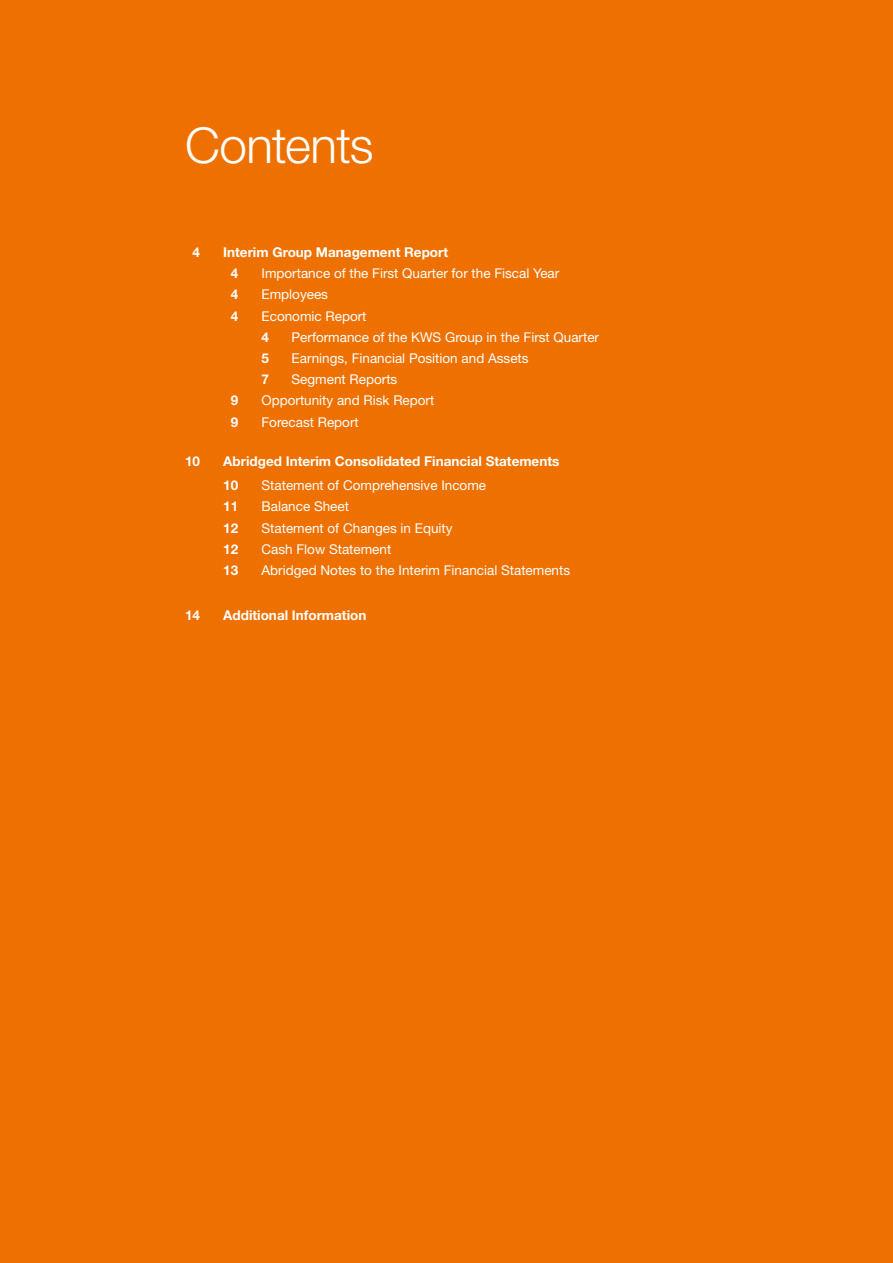
<style>
.page{position:relative;width:893px;height:1263px;background:#ee7100}
.page>*{position:absolute;margin:0;border:0;box-sizing:border-box;transform-origin:0 0}
.t1{font:300 49.5px "Helvetica Neue LT Std";letter-spacing:-.02em;color:#fff}
.t2{font:13.5px "Helvetica Neue LT Std";color:#fff}
.t3{font:700 13.5px/21.1px "Helvetica Neue LT Std";color:#fff}
</style>
<div class="page">
<h1 class="t1" style="left:185px;top:115px;width:190px">Contents</h1>
<p class="t3" style="left:193px;top:241px;width:9px">4</p>
<p class="t3" style="left:231px;top:241px;width:219px;text-indent:-8px">Interim Group Management Report<br>4</p>
<p class="t2" style="left:262px;top:265px;width:299px">Importance of the First Quarter for the Fiscal Year</p>
<p class="t3" style="left:231px;top:284px;width:9px">4</p>
<p class="t2" style="left:262px;top:287px;width:68px">Employees</p>
<p class="t3" style="left:231px;top:305px;width:9px">4</p>
<p class="t2" style="left:262px;top:308px;width:107px">Economic Report</p>
<p class="t3" style="left:262px;top:326px;width:9px">4</p>
<p class="t2" style="left:292px;top:329px;width:309px">Performance of the KWS Group in the First Quarter</p>
<p class="t3" style="left:262px;top:347px;width:9px">5</p>
<p class="t2" style="left:292px;top:350px;width:239px">Earnings, Financial Position and Assets</p>
<p class="t3" style="left:262px;top:369px;width:9px">7</p>
<p class="t2" style="left:292px;top:371px;width:107px">Segment Reports</p>
<p class="t3" style="left:231px;top:390px;width:9px">9</p>
<p class="t2" style="left:262px;top:393px;width:174px">Opportunity and Risk Report</p>
<p class="t3" style="left:231px;top:411px;width:9px">9</p>
<p class="t2" style="left:262px;top:414px;width:99px">Forecast Report</p>
<p class="t3" style="left:185px;top:450px;width:17px">10</p>
<p class="t3" style="left:223px;top:449px;width:338px;line-height:24.2px">Abridged Interim Consolidated Financial Statements<br>10</p>
<p class="t2" style="left:262px;top:477px;width:226px">Statement of Comprehensive Income</p>
<p class="t3" style="left:223px;top:496px;width:17px">11</p>
<p class="t2" style="left:262px;top:499px;width:89px">Balance Sheet</p>
<p class="t3" style="left:223px;top:517px;width:17px">12</p>
<p class="t2" style="left:262px;top:520px;width:193px">Statement of Changes in Equity</p>
<p class="t3" style="left:223px;top:538px;width:17px">12</p>
<p class="t2" style="left:262px;top:541px;width:131px">Cash Flow Statement</p>
<p class="t3" style="left:223px;top:559px;width:17px">13</p>
<p class="t2" style="left:262px;top:562px;width:310px">Abridged Notes to the Interim Financial Statements</p>
<p class="t3" style="left:185px;top:604px;width:17px">14</p>
<p class="t3" style="left:223px;top:604px;width:145px">Additional Information</p>
</div>
